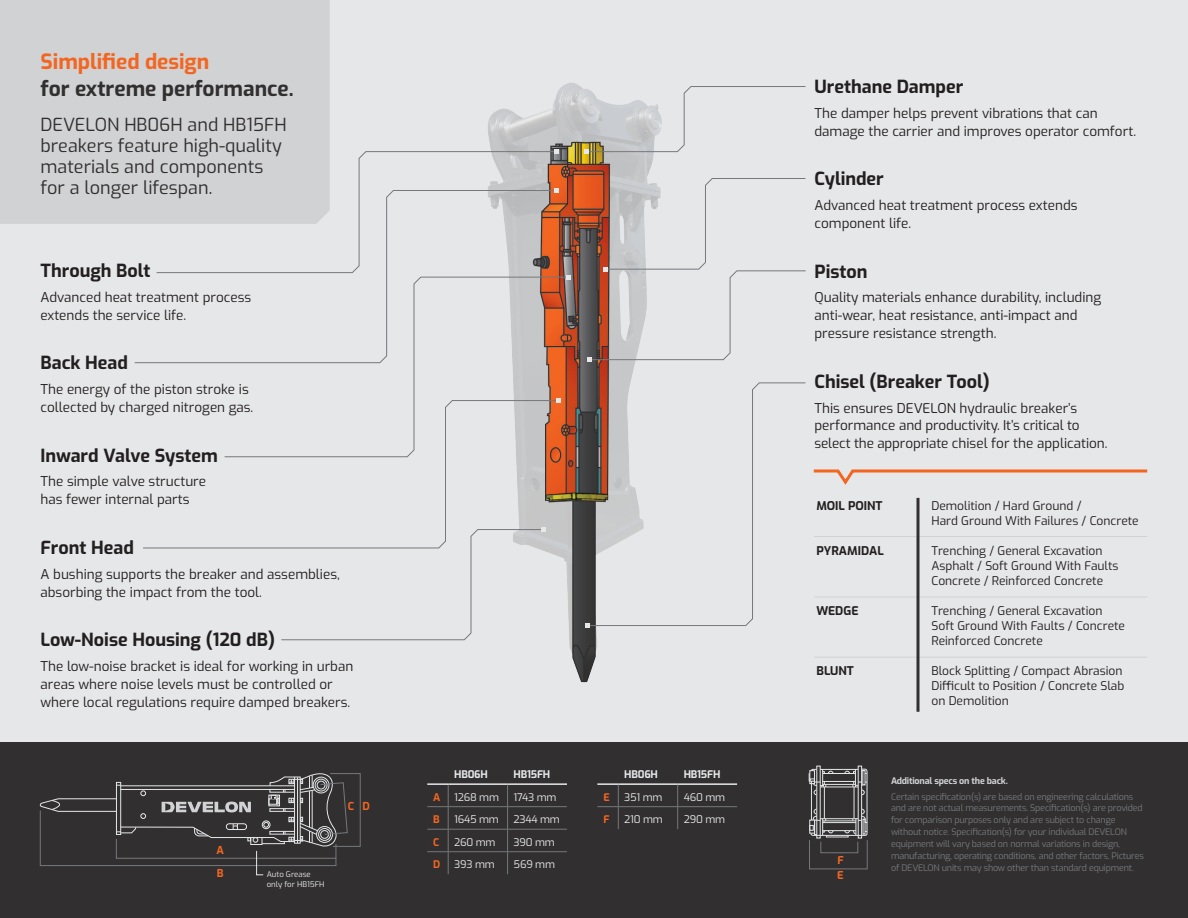
<style>
.page{position:relative;width:1188px;height:918px;background:#e6e7e9}
.page>*{position:absolute;margin:0;border:0;box-sizing:border-box;transform-origin:0 0}
.t1{font:700 21px/27px "Exo";color:#312f30}
.t2{font:700 18px "Exo";color:#231f20}
.t3{font:18px/21px "Exo";color:#312f30}
.t4{font:13.5px/18px "Exo";color:#231f20}
.t5{font:12px/15px "Exo";color:#231f20}
.t6{font:700 12px "Exo";color:#231f20}
.t7{font:700 10.95px "Exo";color:#f36621}
.t8{font:10.5px "Exo";letter-spacing:-.02em;color:#e6e7e9}
.t9{font:700 10.5px "Exo";letter-spacing:-.02em;color:#e6e7e9}
.t10{font:700 10.5px "Exo";color:#f36621}
.t11{font:9px/12px "Exo";letter-spacing:-.02em;color:#76787b}
.t12{font:700 9px "Exo";letter-spacing:-.02em;color:#d1d2d4}
.t13{font:7.8px/9.3px "Exo";color:#e6e7e9}
.s1{color:#f36621}
</style>
<div class="page">
<div style="left:0;top:0;width:330px;height:224px;background:#d1d2d4"></div>
<div style="left:0;top:742px;width:1188px;height:176px;background:#312f30"></div>
<img style="left:488px;top:83px;width:336px;height:600px">
<hr style="left:448px;top:806px;width:60px;height:1px;background:#76787b">
<hr style="left:508px;top:806px;width:59px;height:1px;background:#76787b">
<hr style="left:448px;top:829px;width:60px;height:1px;background:#76787b">
<hr style="left:508px;top:829px;width:59px;height:1px;background:#76787b">
<hr style="left:448px;top:851px;width:60px;height:1px;background:#76787b">
<svg style="left:427px;top:785px;width:22px;height:89px"></svg>
<hr style="left:508px;top:851px;width:59px;height:1px;background:#76787b">
<svg style="left:507px;top:785px;width:1px;height:89px"></svg>
<hr style="left:427px;top:783px;width:21px;height:2px;background:#e6e7e9">
<hr style="left:448px;top:783px;width:60px;height:2px;background:#e6e7e9">
<hr style="left:508px;top:783px;width:59px;height:2px;background:#e6e7e9">
<hr style="left:618px;top:806px;width:60px;height:1px;background:#76787b">
<svg style="left:597px;top:785px;width:22px;height:44px"></svg>
<hr style="left:678px;top:806px;width:59px;height:1px;background:#76787b">
<svg style="left:677px;top:785px;width:1px;height:44px"></svg>
<hr style="left:597px;top:783px;width:21px;height:2px;background:#e6e7e9">
<hr style="left:618px;top:783px;width:60px;height:2px;background:#e6e7e9">
<hr style="left:678px;top:783px;width:59px;height:2px;background:#e6e7e9">
<svg style="left:586px;top:382px;width:220px;height:244px"></svg>
<svg style="left:134px;top:190px;width:424px;height:173px"></svg>
<svg style="left:156px;top:151px;width:402px;height:122px"></svg>
<svg style="left:224px;top:276px;width:344px;height:182px"></svg>
<svg style="left:143px;top:400px;width:416px;height:149px"></svg>
<svg style="left:584px;top:86px;width:222px;height:68px"></svg>
<svg style="left:555px;top:149px;width:4px;height:5px"></svg>
<svg style="left:555px;top:188px;width:4px;height:5px"></svg>
<svg style="left:566px;top:275px;width:4px;height:4px"></svg>
<svg style="left:587px;top:178px;width:219px;height:184px"></svg>
<svg style="left:556px;top:398px;width:5px;height:5px"></svg>
<svg style="left:281px;top:527px;width:265px;height:114px"></svg>
<svg style="left:585px;top:623px;width:4px;height:5px"></svg>
<svg style="left:811px;top:468px;width:337px;height:20px"></svg>
<hr style="left:814px;top:536px;width:333px;height:1px;background:#d1d2d4">
<hr style="left:814px;top:597px;width:333px;height:1px;background:#d1d2d4">
<hr style="left:814px;top:657px;width:333px;height:1px;background:#d1d2d4">
<svg style="left:916px;top:498px;width:4px;height:214px"></svg>
<svg style="left:40px;top:773px;width:321px;height:103px"></svg>
<div style="left:858px;top:766px;width:4px;height:72px;border:1px solid #e6e7e9"></div>
<div style="left:816px;top:766px;width:5px;height:72px;border:1px solid #e6e7e9"></div>
<svg style="left:809px;top:768px;width:59px;height:68px"></svg>
<div style="left:809px;top:840px;width:59px;height:29px;border:1px solid #76787b"></div>
<div style="left:820px;top:841px;width:38px;height:12px;border:1px solid #76787b"></div>
<p class="t1" style="left:40px;top:47px;width:255px"><span class="s1">Simplified design<br></span>for extreme performance.</p>
<p class="t3" style="left:40px;top:113px;width:248px">DEVELON HB06H and HB15FH breakers feature high-quality materials and components for a longer lifespan.</p>
<p class="t2" style="left:40px;top:257px;width:112px">Through Bolt</p>
<p class="t4" style="left:40px;top:287px;width:212px">Advanced heat treatment process extends the service life.</p>
<p class="t2" style="left:40px;top:350px;width:89px">Back Head</p>
<p class="t4" style="left:40px;top:380px;width:214px">The energy of the piston stroke is collected by charged nitrogen gas.</p>
<p class="t2" style="left:40px;top:442px;width:179px">Inward Valve System</p>
<p class="t4" style="left:40px;top:472px;width:167px">The simple valve structure has fewer internal parts</p>
<p class="t2" style="left:40px;top:534px;width:95px">Front Head</p>
<p class="t4" style="left:40px;top:564px;width:301px">A bushing supports the breaker and assemblies, absorbing the impact from the tool.</p>
<p class="t2" style="left:40px;top:626px;width:236px">Low-Noise Housing (120 dB)</p>
<p class="t4" style="left:40px;top:656px;width:314px">The low-noise bracket is ideal for working in urban areas where noise levels must be controlled or where local regulations require damped breakers.</p>
<p class="t7" style="left:217px;top:842px;width:9px">A</p>
<p class="t7" style="left:217px;top:865px;width:8px">B</p>
<p class="t13" style="left:267px;top:869px;width:59px">Auto Grease only for HB15FH</p>
<p class="t7" style="left:348px;top:798px;width:24px">C D</p>
<p class="t9" style="left:454px;top:767px;width:35px">HB06H</p>
<p class="t9" style="left:514px;top:767px;width:38px">HB15FH</p>
<p class="t10" style="left:433px;top:789px;width:9px">A</p>
<p class="t8" style="left:454px;top:789px;width:46px">1268 mm</p>
<p class="t8" style="left:514px;top:789px;width:44px">1743 mm</p>
<p class="t10" style="left:433px;top:812px;width:8px">B</p>
<p class="t8" style="left:454px;top:812px;width:46px">1645 mm</p>
<p class="t8" style="left:514px;top:812px;width:48px">2344 mm</p>
<p class="t10" style="left:433px;top:834px;width:8px">C</p>
<p class="t8" style="left:454px;top:834px;width:43px">260 mm</p>
<p class="t8" style="left:514px;top:834px;width:43px">390 mm</p>
<p class="t10" style="left:433px;top:857px;width:9px">D</p>
<p class="t8" style="left:454px;top:857px;width:42px">393 mm</p>
<p class="t8" style="left:514px;top:857px;width:43px">569 mm</p>
<p class="t9" style="left:624px;top:767px;width:35px">HB06H</p>
<p class="t9" style="left:684px;top:767px;width:38px">HB15FH</p>
<p class="t10" style="left:603px;top:789px;width:8px">E</p>
<p class="t8" style="left:624px;top:789px;width:40px">351 mm</p>
<p class="t8" style="left:684px;top:789px;width:43px">460 mm</p>
<p class="t10" style="left:603px;top:812px;width:8px">F</p>
<p class="t8" style="left:624px;top:812px;width:40px">210 mm</p>
<p class="t8" style="left:684px;top:812px;width:43px">290 mm</p>
<p class="t2" style="left:814px;top:73px;width:150px">Urethane Damper</p>
<p class="t4" style="left:814px;top:103px;width:323px">The damper helps prevent vibrations that can damage the carrier and improves operator comfort.</p>
<p class="t2" style="left:814px;top:166px;width:71px">Cylinder</p>
<p class="t4" style="left:814px;top:195px;width:265px">Advanced heat treatment process extends component life.</p>
<p class="t2" style="left:814px;top:258px;width:55px">Piston</p>
<p class="t4" style="left:814px;top:288px;width:288px">Quality materials enhance durability, including anti-wear, heat resistance, anti-impact and pressure resistance strength.</p>
<p class="t2" style="left:814px;top:368px;width:177px">Chisel (Breaker Tool)</p>
<p class="t4" style="left:814px;top:398px;width:295px">This ensures DEVELON hydraulic breaker’s performance and productivity. It’s critical to select the appropriate chisel for the application.</p>
<p class="t6" style="left:816px;top:497px;width:68px">MOIL POINT</p>
<p class="t6" style="left:816px;top:542px;width:69px">PYRAMIDAL</p>
<p class="t6" style="left:816px;top:602px;width:44px">WEDGE</p>
<p class="t6" style="left:816px;top:662px;width:39px">BLUNT</p>
<p class="t5" style="left:932px;top:498px;width:209px">Demolition / Hard Ground /<br>Hard Ground With Failures / Concrete</p>
<p class="t5" style="left:932px;top:543px;width:189px">Trenching / General Excavation<br>Asphalt / Soft Ground With Faults<br>Concrete / Reinforced Concrete</p>
<p class="t5" style="left:932px;top:603px;width:195px">Trenching / General Excavation<br>Soft Ground With Faults / Concrete<br>Reinforced Concrete</p>
<p class="t5" style="left:932px;top:663px;width:194px">Block Splitting / Compact Abrasion<br>Difficult to Position / Concrete Slab on Demolition</p>
<p class="t7" style="left:837px;top:852px;width:8px">F</p>
<p class="t7" style="left:837px;top:868px;width:8px">E</p>
<p class="t12" style="left:891px;top:775px;width:118px">Additional specs on the back.</p>
<p class="t11" style="left:891px;top:790px;width:254px">Certain specification(s) are based on engineering calculations and are not actual measurements. Specification(s) are provided for comparison purposes only and are subject to change without notice. Specification(s) for your individual DEVELON equipment will vary based on normal variations in design, manufacturing, operating conditions, and other factors, Pictures of DEVELON units may show other than standard equipment.</p>
</div>
